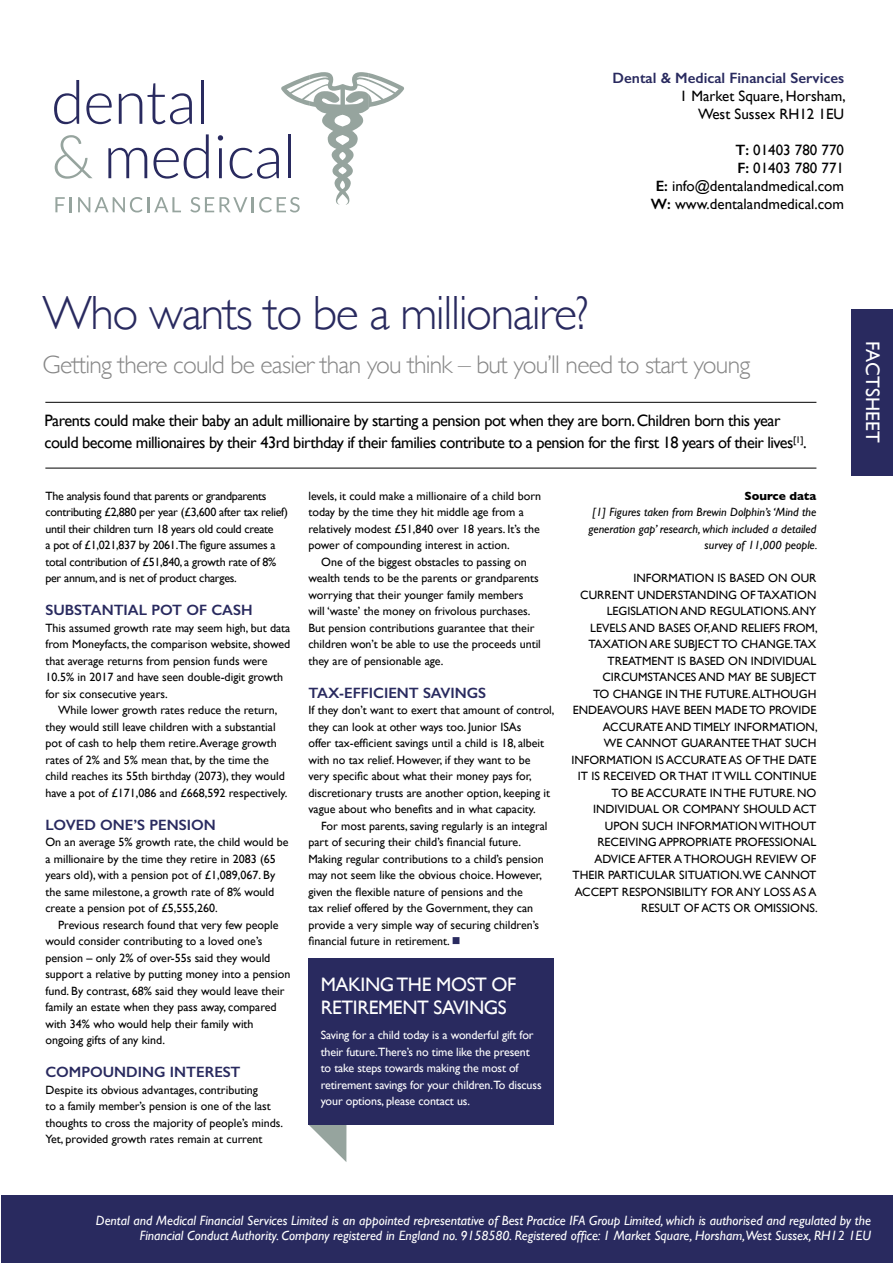
<style>
.page{position:relative;width:893px;height:1263px;background:#fff}
.page>*{position:absolute;margin:0;border:0;box-sizing:border-box;transform-origin:0 0}
.t1{font:300 48px "Gill Sans";letter-spacing:-.03em;color:#292a5f}
.t2{font:300 25.5px "Gill Sans";letter-spacing:-.03em;color:#878787}
.t3{font:19.5px/22.5px "Gill Sans";letter-spacing:-.02em;color:#fff}
.t4{font:19.5px "Gill Sans";letter-spacing:.01em;color:#fff}
.t5{font:16.5px/22.5px "Gill Sans";letter-spacing:-.03em;color:#000}
.t6{font:15px/18px "Gill Sans";color:#000;text-align:right}
.t7{font:600 15px "Gill Sans";color:#292a5f}
.t8{font:italic 13.5px/15px "Gill Sans";color:#fff;text-align:right}
.t9{font:12px/16.5px "Gill Sans";color:#000}
.t10{font:12px/16.5px "Gill Sans";letter-spacing:-.02em;color:#000}
.t11{font:12px/16.5px "Gill Sans";letter-spacing:-.01em;color:#fff}
.t12{font:italic 12px/16.5px "Gill Sans";color:#000;text-align:right}
.t13{font:700 12px "Gill Sans";color:#000}
.s1{font-weight:600}
.s2{color:#292a5f}
</style>
<div class="page">
<hr style="left:45px;top:468px;width:771px;height:1px;background:#000">
<hr style="left:45px;top:402px;width:771px;height:1px;background:#000">
<svg style="left:309px;top:1125px;width:37px;height:37px"></svg>
<div style="left:308px;top:959px;width:245px;height:166px;background:#292a5f"></div>
<div style="left:1px;top:1195px;width:892px;height:68px;background:#292a5f"></div>
<div style="left:851px;top:309px;width:42px;height:166px;background:#292a5f"></div>
<svg style="left:54px;top:72px;width:350px;height:140px"></svg>
<p class="t7" style="left:613px;top:69px;width:233px">Dental &amp; Medical Financial Services</p>
<p class="t6" style="left:680px;top:87px;width:167px">1 Market Square, Horsham,<br>West Sussex RH12 1EU</p>
<p class="t6" style="left:651px;top:141px;width:195px"><span class="s1">T:</span> 01403 780 770<br><span class="s1">F:</span> 01403 780 771<br><span class="s1">E:</span> info@dentalandmedical.com<br><span class="s1">W:</span> www.dentalandmedical.com</p>
<h1 class="t1" style="left:43px;top:286px;width:548px">Who wants to be a millionaire?</h1>
<h2 class="t2" style="left:43px;top:350px;width:709px">Getting there could be easier than you think – but you’ll need to start young</h2>
<p class="t5" style="left:44px;top:409px;width:764px">Parents could make their baby an adult millionaire by starting a pension pot when they are born. Children born this year could become millionaires by their 43rd birthday if their families contribute to a pension for the first 18 years of their lives<sup>[1]</sup>.</p>
<p class="t10" style="left:45px;top:487px;width:244px">The analysis found that parents or grandparents contributing £2,880 per year (£3,600 after tax relief) until their children turn 18 years old could create<br>a pot of £1,021,837 by 2061.The figure assumes a total contribution of £51,840, a growth rate of 8% per annum, and is net of product charges.</p>
<p class="t7" style="left:45px;top:601px;width:209px">SUBSTANTIAL POT OF CASH</p>
<p class="t9" style="left:45px;top:619px;width:247px">This assumed growth rate may seem high, but data from Moneyfacts, the comparison website, showed that average returns from pension funds were 10.5% in 2017 and have seen double-digit growth for six consecutive years.</p>
<p class="t9" style="left:45px;top:702px;width:244px;text-indent:13px">While lower growth rates reduce the return, they would still leave children with a substantial pot of cash to help them retire. Average growth rates of 2% and 5% mean that, by the time the child reaches its 55th birthday (2073), they would have a pot of £171,086 and £668,592 respectively.</p>
<p class="t7" style="left:45px;top:815px;width:172px">LOVED ONE’S PENSION</p>
<p class="t9" style="left:45px;top:834px;width:245px">On an average 5% growth rate, the child would be a millionaire by the time they retire in 2083 (65 years old), with a pension pot of £1,089,067. By the same milestone, a growth rate of 8% would create a pension pot of £5,555,260.</p>
<p class="t9" style="left:45px;top:916px;width:246px;text-indent:13px">Previous research found that very few people would consider contributing to a loved one’s pension – only 2% of over-55s said they would support a relative by putting money into a pension fund. By contrast, 68% said they would leave their family an estate when they pass away, compared with 34% who would help their family with ongoing gifts of any kind.</p>
<p class="t7" style="left:45px;top:1063px;width:197px">COMPOUNDING INTEREST</p>
<p class="t9" style="left:45px;top:1081px;width:239px">Despite its obvious advantages, contributing<br>to a family member’s pension is one of the last thoughts to cross the majority of people’s minds.<br>Yet, provided growth rates remain at current</p>
<p class="t9" style="left:308px;top:487px;width:234px">levels, it could make a millionaire of a child born today by the time they hit middle age from a relatively modest £51,840 over 18 years. It’s the power of compounding interest in action.</p>
<p class="t9" style="left:308px;top:553px;width:234px;text-indent:13px">One of the biggest obstacles to passing on wealth tends to be the parents or grandparents worrying that their younger family members will ‘waste’ the money on frivolous purchases.<br>But pension contributions guarantee that their children won’t be able to use the proceeds until they are of pensionable age.</p>
<p class="t7" style="left:308px;top:683px;width:179px">TAX-EFFICIENT SAVINGS</p>
<p class="t9" style="left:308px;top:702px;width:248px">If they don’t want to exert that amount of control, they can look at other ways too. Junior ISAs<br>offer tax-efficient savings until a child is 18, albeit with no tax relief. However, if they want to be very specific about what their money pays for, discretionary trusts are another option, keeping it vague about who benefits and in what capacity.</p>
<p class="t9" style="left:308px;top:817px;width:241px;text-indent:13px">For most parents, saving regularly is an integral part of securing their child’s financial future.<br>Making regular contributions to a child’s pension may not seem like the obvious choice. However, given the flexible nature of pensions and the<br>tax relief offered by the Government, they can provide a very simple way of securing children’s financial future in retirement. <span class="s2">■</span></p>
<p class="t13" style="left:744px;top:488px;width:73px">Source data</p>
<p class="t12" style="left:588px;top:504px;width:231px">[1] Figures taken from Brewin Dolphin’s ‘Mind the generation gap’ research, which included a detailed survey of 11,000 people.</p>
<p class="t9" style="left:571px;top:570px;width:248px;text-align:right">INFORMATION IS BASED ON OUR<br>CURRENT UNDERSTANDING OF TAXATION LEGISLATION AND REGULATIONS. ANY LEVELS AND BASES OF, AND RELIEFS FROM, TAXATION ARE SUBJECT TO CHANGE.TAX TREATMENT IS BASED ON INDIVIDUAL CIRCUMSTANCES AND MAY BE SUBJECT<br>TO CHANGE IN THE FUTURE. ALTHOUGH ENDEAVOURS HAVE BEEN MADE TO PROVIDE ACCURATE AND TIMELY INFORMATION,<br>WE CANNOT GUARANTEE THAT SUCH INFORMATION IS ACCURATE AS OF THE DATE IT IS RECEIVED OR THAT IT WILL CONTINUE TO BE ACCURATE IN THE FUTURE. NO INDIVIDUAL OR COMPANY SHOULD ACT UPON SUCH INFORMATION WITHOUT RECEIVING APPROPRIATE PROFESSIONAL ADVICE AFTER A THOROUGH REVIEW OF THEIR PARTICULAR SITUATION.WE CANNOT ACCEPT RESPONSIBILITY FOR ANY LOSS AS A RESULT OF ACTS OR OMISSIONS.</p>
<h3 class="t3" style="left:321px;top:973px;width:197px">MAKING THE MOST OF<br>RETIREMENT SAVINGS</h3>
<p class="t11" style="left:321px;top:1027px;width:222px">Saving for a child today is a wonderful gift for their future.There’s no time like the present to take steps towards making the most of retirement savings for your children.To discuss your options, please contact us.</p>
<h3 class="t4" style="left:884px;top:341px;width:104px;rotate:90deg">FACTSHEET</h3>
<p class="t8" style="left:96px;top:1213px;width:777px">Dental and Medical Financial Services Limited is an appointed representative of Best Practice IFA Group Limited, which is authorised and regulated by the<br>Financial Conduct Authority. Company registered in England no. 9158580. Registered office: 1 Market Square, Horsham,West Sussex, RH12 1EU</p>
</div>
